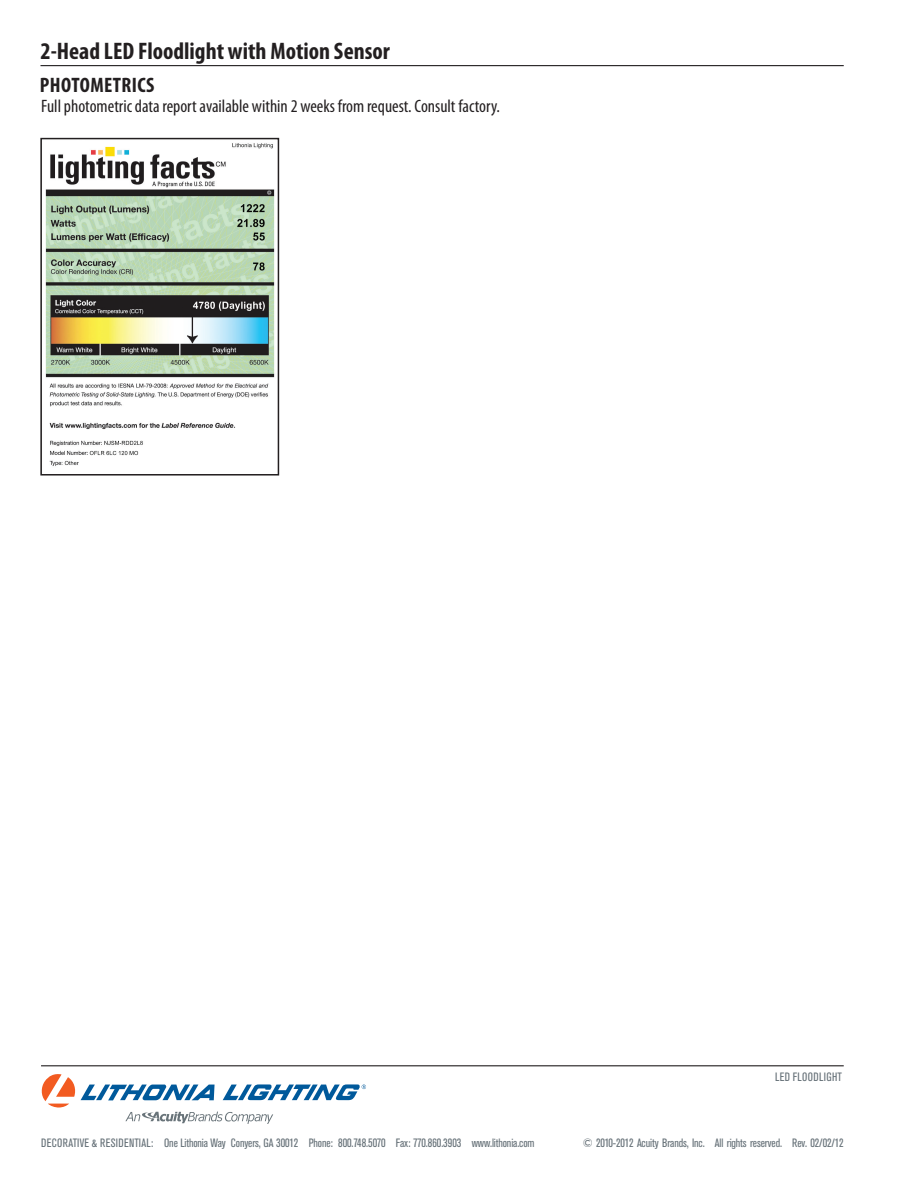
<style>
.page{position:relative;width:918px;height:1188px;background:#fff}
.page>*{position:absolute;margin:0;border:0;box-sizing:border-box;transform-origin:0 0}
.Prod_Name_Discr{font:700 condensed 24px "Myriad Pro";color:#231f20}
.t1{font:700 condensed 21px "Myriad Pro";letter-spacing:.02em;color:#231f20}
.t2{font:condensed 18px "Myriad Pro";color:#231f20}
.Address_line{font:condensed 12px "Akzidenz Grotesk BE";letter-spacing:-.01em;color:#667178}
.Address_line-2{font:condensed 12px "Akzidenz Grotesk BE";letter-spacing:.02em;color:#667178}
</style>
<div class="page">
<hr style="left:40px;top:65px;width:804px;height:1px;background:#231f20">
<svg style="left:41px;top:1074px;width:325px;height:50px"></svg>
<hr style="left:41px;top:1065px;width:803px;height:1px;background:#231f20">
<img style="left:45px;top:143px;width:230px;height:323px">
<div style="left:40px;top:138px;width:239px;height:338px;border:2px solid #231f20"></div>
<p class="Prod_Name_Discr" style="left:40px;top:36px;width:351px">2-Head LED Floodlight with Motion Sensor</p>
<p class="t2" style="left:41px;top:95px;width:460px">Full photometric data report available within 2 weeks from request. Consult factory.</p>
<p class="t1" style="left:40px;top:72px;width:116px">PHOTOMETRICS</p>
<p class="Address_line-2" style="left:775px;top:1071px;width:68px">LED FLOODLIGHT</p>
<p class="Address_line" style="left:41px;top:1137px;width:495px">DECORATIVE &amp; RESIDENTIAL: One Lithonia Way Conyers, GA 30012 Phone: 800.748.5070 Fax: 770.860.3903 www.lithonia.com</p>
<p class="Address_line" style="left:583px;top:1137px;width:262px">© 2010-2012 Acuity Brands, Inc. All rights reserved. Rev. 02/02/12</p>
</div>
